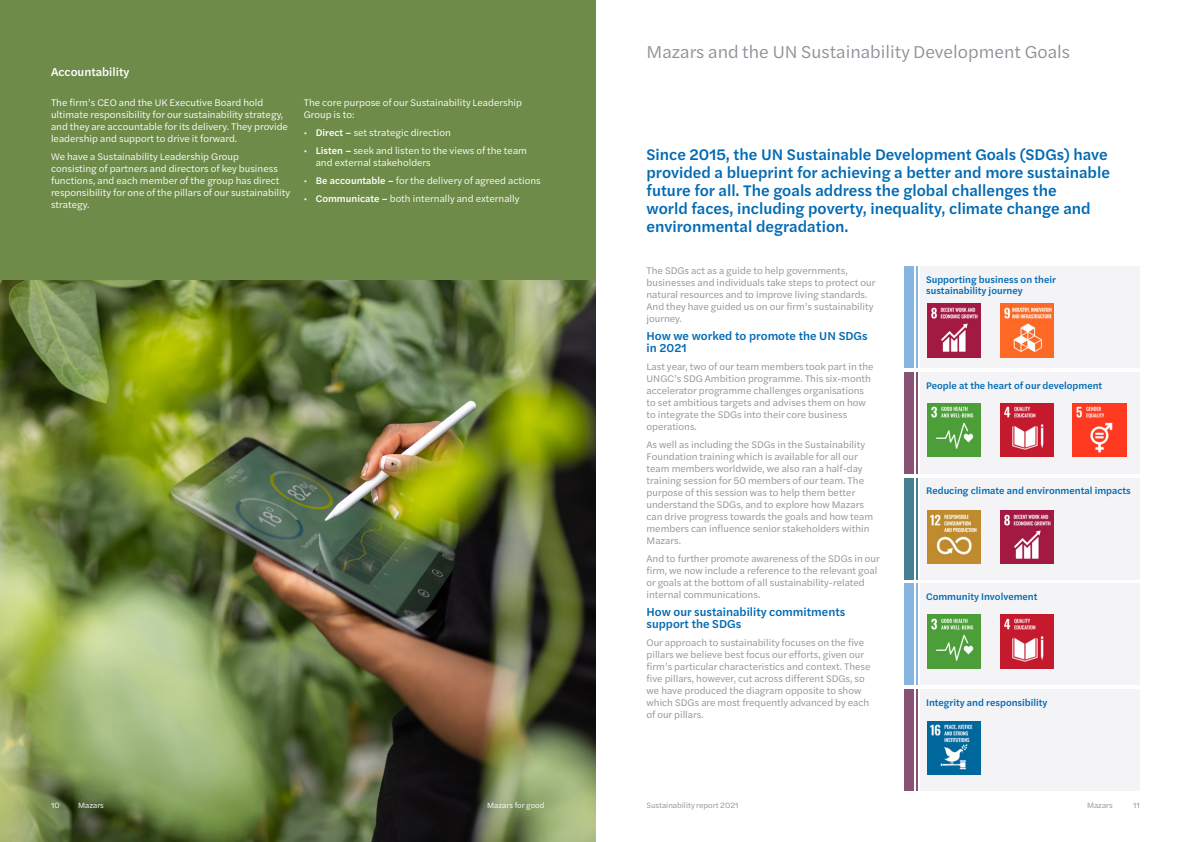
<style>
.page{position:relative;width:1191px;height:842px;background:#fff}
.page>*{position:absolute;margin:0;border:0;box-sizing:border-box;transform-origin:0 0}
.t1{font:18px "Halyard Text";color:#8d9197}
.t2{font:500 16px/18px "Halyard Text";color:#006ab3}
.t3{font:500 12px/12px "Halyard Text";color:#006ab3}
.t4{font:500 12px "Halyard Text";color:#fff}
.t5{font:10px/12px "Halyard Text";color:#8d9197}
.t6{font:10px/12px "Halyard Text";color:#fff}
.t7{font:500 10px/11px "Halyard Text";color:#006ab3}
.t8{font:8px "Halyard Text";color:#8d9197}
.t9{font:8px "Halyard Text";color:#fff}
.s1{font-weight:500}
</style>
<div class="page">
<img style="left:0;top:279px;width:595px;height:563px">
<div style="left:0;top:0;width:595px;height:279px;background:#6e8b49"></div>
<div style="left:920px;top:266px;width:220px;height:102px;background:#f4f4f6"></div>
<div style="left:920px;top:372px;width:220px;height:102px;background:#f4f4f6"></div>
<div style="left:920px;top:478px;width:220px;height:102px;background:#f4f4f6"></div>
<div style="left:920px;top:583px;width:220px;height:102px;background:#f4f4f6"></div>
<div style="left:920px;top:689px;width:220px;height:102px;background:#f4f4f6"></div>
<div style="left:904px;top:266px;width:9px;height:102px;background:#87b5e0"></div>
<hr style="left:916px;top:266px;width:1px;height:102px;background:#87b5e0">
<div style="left:904px;top:372px;width:9px;height:102px;background:#875274"></div>
<hr style="left:916px;top:372px;width:1px;height:102px;background:#875274">
<div style="left:904px;top:478px;width:9px;height:102px;background:#448092"></div>
<hr style="left:916px;top:478px;width:1px;height:102px;background:#448092">
<div style="left:904px;top:583px;width:9px;height:102px;background:#87b5e0"></div>
<hr style="left:916px;top:583px;width:1px;height:102px;background:#87b5e0">
<div style="left:904px;top:689px;width:9px;height:102px;background:#875274"></div>
<hr style="left:916px;top:689px;width:1px;height:102px;background:#875274">
<img style="left:927px;top:304px;width:53px;height:53px">
<img style="left:927px;top:403px;width:53px;height:53px">
<img style="left:927px;top:510px;width:53px;height:54px">
<img style="left:927px;top:615px;width:53px;height:53px">
<img style="left:927px;top:721px;width:53px;height:53px">
<img style="left:1000px;top:304px;width:53px;height:53px">
<img style="left:1000px;top:403px;width:53px;height:53px">
<img style="left:1000px;top:510px;width:53px;height:54px">
<img style="left:1000px;top:615px;width:53px;height:53px">
<img style="left:1072px;top:403px;width:54px;height:53px">
<p class="t4" style="left:51px;top:63px;width:80px">Accountability</p>
<p class="t6" style="left:51px;top:96px;width:238px">The firm’s CEO and the UK Executive Board hold ultimate responsibility for our sustainability strategy, and they are accountable for its delivery. They provide leadership and support to drive it forward.</p>
<p class="t6" style="left:51px;top:150px;width:241px">We have a Sustainability Leadership Group<br>consisting of partners and directors of key business functions, and each member of the group has direct responsibility for one of the pillars of our sustainability strategy.</p>
<p class="t6" style="left:304px;top:96px;width:220px">The core purpose of our Sustainability Leadership<br>Group is to:</p>
<p class="t6" style="left:304px;top:126px;width:149px">• <span class="s1">Direct –</span> set strategic direction</p>
<p class="t6" style="left:316px;top:144px;width:213px;text-indent:-12px">• <span class="s1">Listen –</span> seek and listen to the views of the team and external stakeholders</p>
<p class="t6" style="left:304px;top:174px;width:238px">• <span class="s1">Be accountable –</span> for the delivery of agreed actions</p>
<p class="t6" style="left:304px;top:192px;width:217px">• <span class="s1">Communicate –</span> both internally and externally</p>
<h1 class="t1" style="left:646px;top:39px;width:425px">Mazars and the UN Sustainability Development Goals</h1>
<p class="t2" style="left:646px;top:145px;width:465px">Since 2015, the UN Sustainable Development Goals (SDGs) have provided a blueprint for achieving a better and more sustainable future for all. The goals address the global challenges the<br>world faces, including poverty, inequality, climate change and environmental degradation.</p>
<p class="t5" style="left:646px;top:264px;width:230px">The SDGs act as a guide to help governments, businesses and individuals take steps to protect our natural resources and to improve living standards.<br>And they have guided us on our firm’s sustainability journey.</p>
<p class="t3" style="left:646px;top:329px;width:223px">How we worked to promote the UN SDGs in 2021</p>
<p class="t5" style="left:646px;top:360px;width:228px">Last year, two of our team members took part in the UNGC’s SDG Ambition programme. This six-month accelerator programme challenges organisations to set ambitious targets and advises them on how to integrate the SDGs into their core business operations.</p>
<p class="t5" style="left:646px;top:438px;width:228px">As well as including the SDGs in the Sustainability Foundation training which is available for all our team members worldwide, we also ran a half-day training session for 50 members of our team. The purpose of this session was to help them better understand the SDGs, and to explore how Mazars can drive progress towards the goals and how team members can influence senior stakeholders within Mazars.</p>
<p class="t5" style="left:646px;top:552px;width:235px">And to further promote awareness of the SDGs in our firm, we now include a reference to the relevant goal or goals at the bottom of all sustainability-related internal communications.</p>
<p class="t3" style="left:646px;top:605px;width:200px">How our sustainability commitments support the SDGs</p>
<p class="t5" style="left:646px;top:636px;width:225px">Our approach to sustainability focuses on the five pillars we believe best focus our efforts, given our firm’s particular characteristics and context. These five pillars, however, cut across different SDGs, so we have produced the diagram opposite to show which SDGs are most frequently advanced by each of our pillars.</p>
<p class="t7" style="left:926px;top:273px;width:131px">Supporting business on their sustainability journey</p>
<p class="t7" style="left:926px;top:379px;width:178px">People at the heart of our development</p>
<p class="t7" style="left:926px;top:485px;width:206px">Reducing climate and environmental impacts</p>
<p class="t7" style="left:926px;top:590px;width:113px">Community Involvement</p>
<p class="t7" style="left:926px;top:696px;width:123px">Integrity and responsibility</p>
<p class="t9" style="left:51px;top:800px;width:10px">10</p>
<p class="t9" style="left:78px;top:800px;width:27px">Mazars</p>
<p class="t9" style="left:487px;top:800px;width:59px">Mazars for good</p>
<p class="t8" style="left:646px;top:800px;width:93px">Sustainability report 2021</p>
<p class="t8" style="left:1087px;top:800px;width:27px">Mazars</p>
<p class="t8" style="left:1133px;top:800px;width:8px">11</p>
</div>
